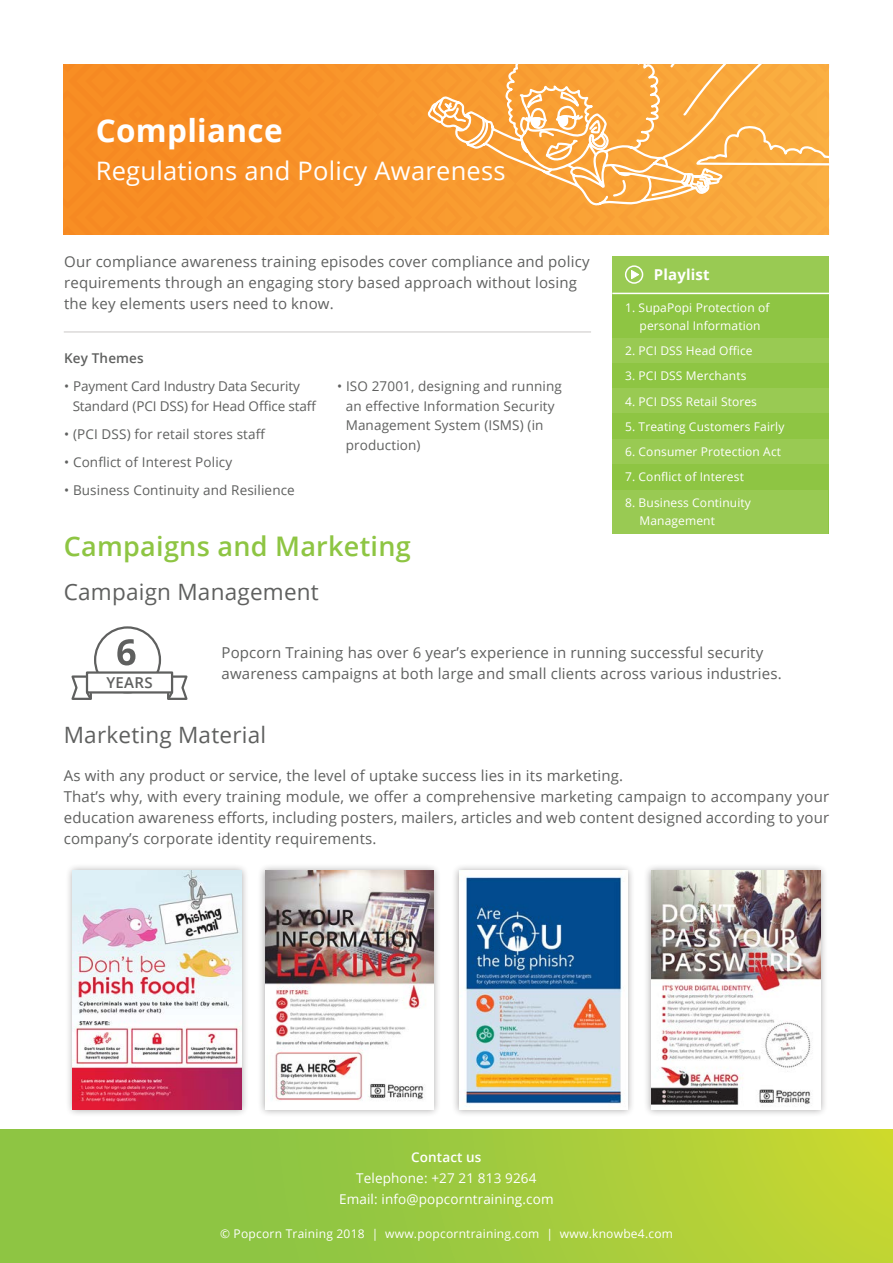
<style>
.page{position:relative;width:893px;height:1263px;background:#fff}
.page>*{position:absolute;margin:0;border:0;box-sizing:border-box;transform-origin:0 0}
.Series_Title{font:700 31.5px "Open Sans";letter-spacing:.01em;color:#fff}
.t1{font:600 27px "Open Sans";letter-spacing:.01em;color:#8ec543}
.Series_Title-2{font:25.5px "Open Sans";letter-spacing:.01em;color:#fff}
.Heading{font:22.5px "Open Sans";letter-spacing:.01em;color:#5f605f}
.t2{font:15px/21px "Open Sans";letter-spacing:.01em;color:#5f605f}
.Heading-2{font:700 15px "Open Sans";letter-spacing:.01em;color:#fff}
.Heading-3{font:600 15px "Open Sans";letter-spacing:.02em;color:#5f605f}
.t3{font:13.5px/19.5px "Open Sans";letter-spacing:.01em;color:#5f605f}
.t4{font:13.5px "Open Sans";letter-spacing:-.01em;color:#5f605f}
.t5{font:13.5px "Open Sans";letter-spacing:.01em;color:#fff}
.t6{font:600 13.5px "Open Sans";letter-spacing:.01em;color:#fff}
.t7{font:600 13.5px "Open Sans";letter-spacing:.01em;color:#5f605f}
.t8{font:12px "Open Sans";letter-spacing:.01em;color:#fff}
</style>
<div class="page">
<div style="left:0;top:1130px;width:893px;height:133px;background:linear-gradient(to right,#81c147,#c1d534)"></div>
<div style="left:94px;top:626px;width:67px;height:67px;border:2px solid #5f605f;border-radius:50%"></div>
<svg style="left:117px;top:639px;width:18px;height:26px"></svg>
<div style="left:86px;top:671px;width:87px;height:22px;background:#fff;border:2px solid #5f605f"></div>
<svg style="left:166px;top:674px;width:22px;height:26px"></svg>
<svg style="left:71px;top:674px;width:22px;height:26px"></svg>
<div style="left:257px;top:863px;width:185px;height:254px;background:#231f20;opacity:.4"></div>
<img style="left:265px;top:871px;width:169px;height:238px">
<div style="left:451px;top:863px;width:184px;height:254px;background:#231f20;opacity:.4"></div>
<img style="left:459px;top:871px;width:169px;height:238px">
<div style="left:644px;top:863px;width:184px;height:254px;background:#231f20;opacity:.4"></div>
<img style="left:651px;top:871px;width:169px;height:238px">
<div style="left:65px;top:863px;width:184px;height:254px;background:#231f20;opacity:.4"></div>
<img style="left:73px;top:871px;width:169px;height:238px">
<div style="left:612px;top:256px;width:217px;height:277px;background:#8ec543"></div>
<div style="left:612px;top:389px;width:217px;height:24px;background:#99ca53"></div>
<div style="left:612px;top:439px;width:217px;height:25px;background:#99ca53"></div>
<div style="left:612px;top:338px;width:217px;height:25px;background:#99ca53"></div>
<div style="left:612px;top:256px;width:217px;height:37px;background:#99ca53"></div>
<svg style="left:631px;top:270px;width:8px;height:9px"></svg>
<div style="left:625px;top:265px;width:18px;height:19px;border:2px solid #fff;border-radius:50%"></div>
<div style="left:612px;top:490px;width:216px;height:43px;background:#99ca53"></div>
<hr style="left:612px;top:293px;width:217px;height:1px;background:#fff">
<svg style="left:64px;top:64px;width:766px;height:170px;background:#f8972e"></svg>
<svg style="left:426px;top:64px;width:294px;height:144px;background:#f9ad51"></svg>
<hr style="left:64px;top:331px;width:527px;height:2px;background:#dcdad9">
<p class="Series_Title" style="left:96px;top:108px;width:189px">Compliance</p>
<p class="Series_Title-2" style="left:96px;top:154px;width:412px">Regulations and Policy Awareness</p>
<p class="t2" style="left:64px;top:251px;width:527px">Our compliance awareness training episodes cover compliance and policy requirements through an engaging story based approach without losing the key elements users need to know.</p>
<p class="t7" style="left:64px;top:349px;width:81px">Key Themes</p>
<p class="t4" style="left:64px;top:377px;width:237px">• Payment Card Industry Data Security</p>
<p class="t4" style="left:73px;top:397px;width:245px">Standard (PCI DSS) for Head Office staff</p>
<p class="t3" style="left:64px;top:424px;width:203px">• (PCI DSS) for retail stores staff</p>
<p class="t3" style="left:64px;top:452px;width:170px">• Conflict of Interest Policy</p>
<p class="t3" style="left:64px;top:480px;width:232px">• Business Continuity and Resilience</p>
<p class="t3" style="left:337px;top:376px;width:226px">• ISO 27001, designing and running</p>
<p class="t3" style="left:346px;top:396px;width:210px">an effective Information Security<br>Management System (ISMS) (in production)</p>
<p class="t1" style="left:64px;top:527px;width:349px">Campaigns and Marketing</p>
<p class="Heading" style="left:64px;top:576px;width:257px">Campaign Management</p>
<p class="Heading-2" style="left:654px;top:264px;width:57px">Playlist</p>
<p class="t8" style="left:625px;top:299px;width:146px">1. SupaPopi Protection of</p>
<p class="t8" style="left:639px;top:317px;width:123px">personal Information</p>
<p class="t8" style="left:625px;top:343px;width:129px">2. PCI DSS Head Office</p>
<p class="t8" style="left:625px;top:368px;width:123px">3. PCI DSS Merchants</p>
<p class="t8" style="left:625px;top:393px;width:133px">4. PCI DSS Retail Stores</p>
<p class="t8" style="left:625px;top:418px;width:161px">5. Treating Customers Fairly</p>
<p class="t8" style="left:625px;top:444px;width:157px">6. Consumer Protection Act</p>
<p class="t8" style="left:625px;top:469px;width:120px">7. Conflict of Interest</p>
<p class="t8" style="left:625px;top:494px;width:127px">8. Business Continuity</p>
<p class="t8" style="left:639px;top:512px;width:77px">Management</p>
<p class="t2" style="left:222px;top:642px;width:562px">Popcorn Training has over 6 year’s experience in running successful security awareness campaigns at both large and small clients across various industries.</p>
<p class="Heading-3" style="left:106px;top:672px;width:48px">YEARS</p>
<p class="Heading" style="left:64px;top:720px;width:204px">Marketing Material</p>
<p class="t2" style="left:64px;top:765px;width:561px">As with any product or service, the level of uptake success lies in its marketing.</p>
<p class="t2" style="left:64px;top:786px;width:767px;text-align:justify">That’s why, with every training module, we offer a comprehensive marketing campaign to accompany your education awareness efforts, including posters, mailers, articles and web content designed according to your company’s corporate identity requirements.</p>
<p class="t6" style="left:411px;top:1147px;width:72px">Contact us</p>
<p class="t5" style="left:356px;top:1168px;width:182px">Telephone: +27 21 813 9264</p>
<p class="t5" style="left:339px;top:1189px;width:216px">Email: info@popcorntraining.com</p>
<p class="t8" style="left:220px;top:1225px;width:455px">© Popcorn Training 2018 | www.popcorntraining.com | www.knowbe4.com</p>
</div>
